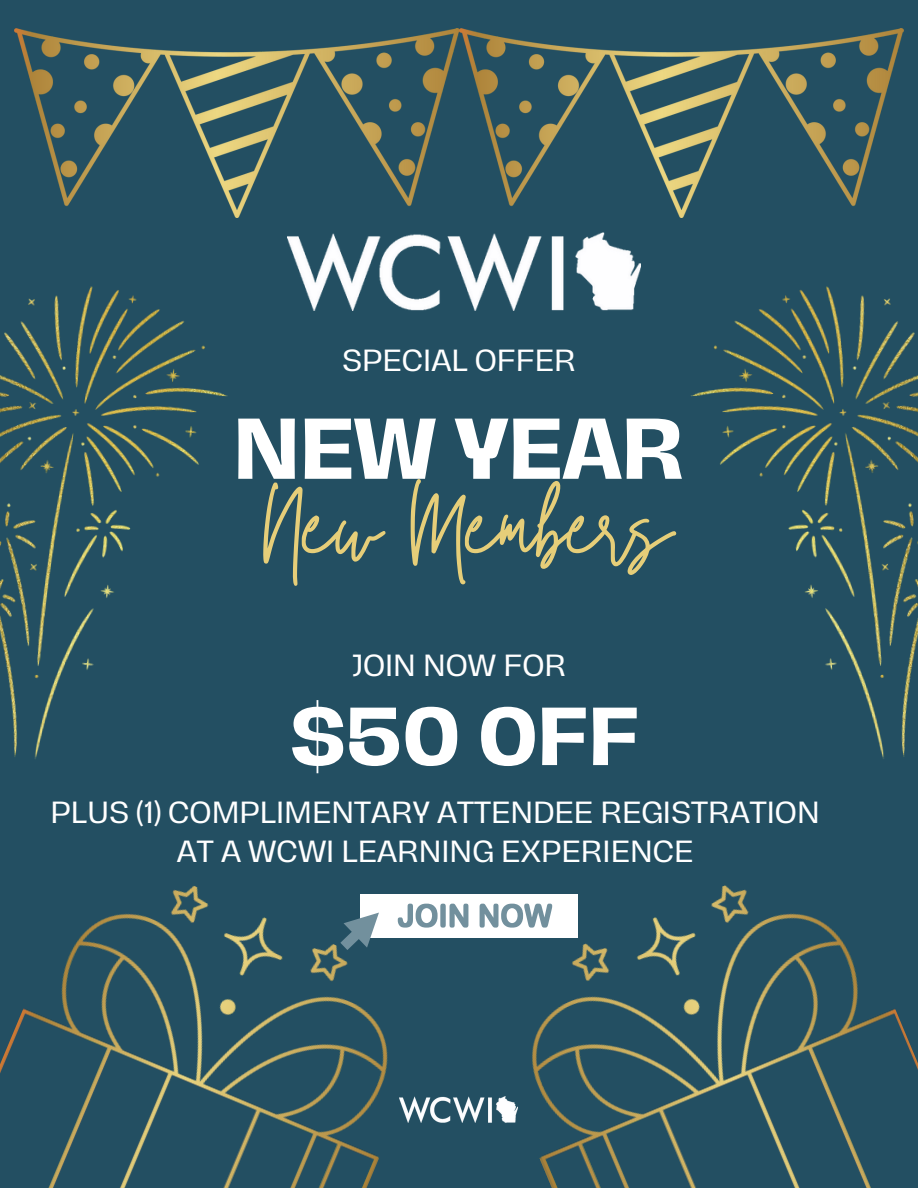
<style>
.page{position:relative;width:918px;height:1188px;background:#234f62}
.page>*{position:absolute;margin:0;border:0;box-sizing:border-box;transform-origin:0 0}
.t1{font:91.5px "Twister";color:#e6ce79}
.t2{font:700 78.9px "Hagrid Text";color:#fff}
.t3{font:700 75.3px "Hagrid Text";color:#fff}
.t4{font:28.05px/39.2px "Hagrid Text";color:#fff;text-align:center}
</style>
<div class="page">
<img style="left:0;top:886px;width:448px;height:302px">
<img style="left:470px;top:885px;width:448px;height:303px">
<img style="left:15px;top:28px;width:888px;height:189px">
<img style="left:0;top:286px;width:228px;height:473px">
<img style="left:691px;top:286px;width:227px;height:473px">
<div style="left:360px;top:895px;width:218px;height:43px;background:#fff"></div>
<svg style="left:340px;top:913px;width:39px;height:37px"></svg>
<svg style="left:398px;top:904px;width:154px;height:24px"></svg>
<img style="left:288px;top:233px;width:353px;height:77px">
<img style="left:400px;top:1096px;width:118px;height:26px">
<p class="t4" style="left:342px;top:342px;width:235px">SPECIAL OFFER</p>
<p class="t2" style="left:233px;top:410px;width:453px">NEW YEAR</p>
<p class="t1" style="left:260px;top:462px;width:416px">New Members</p>
<p class="t4" style="left:352px;top:647px;width:216px">JOIN NOW FOR</p>
<p class="t3" style="left:290px;top:700px;width:351px">$50 OFF</p>
<p class="t4" style="left:51px;top:794px;width:771px">PLUS (1) COMPLIMENTARY ATTENDEE REGISTRATION<br>AT A WCWI LEARNING EXPERIENCE</p>
</div>
